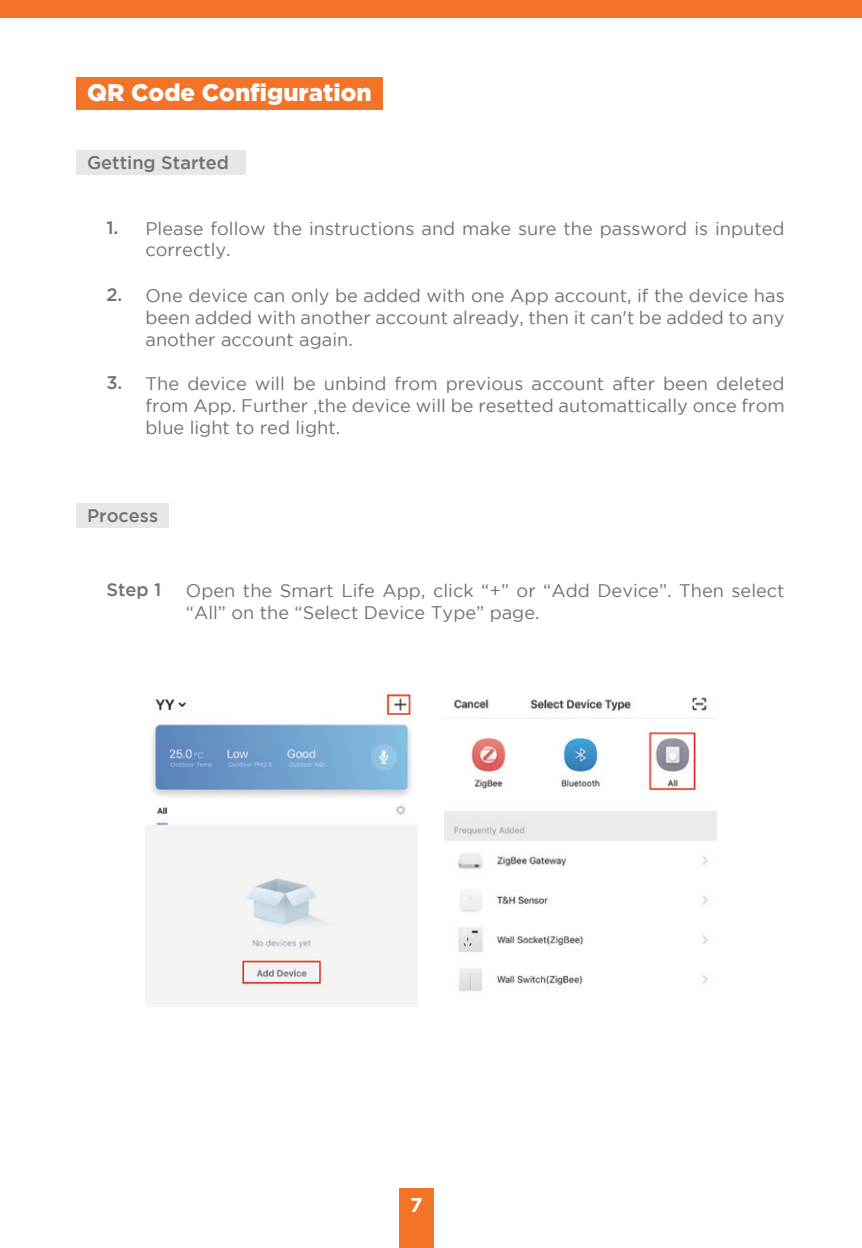
<style>
.page{position:relative;width:862px;height:1248px;background:#fff}
.page>*{position:absolute;margin:0;border:0;box-sizing:border-box;transform-origin:0 0}
.t1{font:900 24px "Gotham";color:#fff}
.t2{font:700 20px "Gotham";color:#fff}
.t3{font:18px/22px "Gotham";color:#717176}
.t4{font:500 18px "Gotham";color:#717176}
.s1{font-weight:500}
</style>
<div class="page">
<img style="left:145px;top:693px;width:272px;height:313px">
<img style="left:444px;top:697px;width:273px;height:295px">
<div style="left:0;top:0;width:862px;height:17px;background:#f37428"></div>
<div style="left:76px;top:150px;width:170px;height:25px;background:#e8e6e8"></div>
<div style="left:76px;top:77px;width:307px;height:33px;background:#f37428"></div>
<div style="left:76px;top:502px;width:93px;height:25px;background:#e8e6e8"></div>
<div style="left:399px;top:1188px;width:35px;height:59px;background:#f37327"></div>
<h1 class="t1" style="left:87px;top:78px;width:286px">QR Code Configuration</h1>
<p class="t4" style="left:87px;top:153px;width:144px">Getting Started</p>
<p class="t3" style="left:145px;top:217px;width:640px;text-indent:-39px"><span class="s1">1.</span> Please follow the instructions and make sure the password is inputed correctly.</p>
<p class="t3" style="left:145px;top:284px;width:641px;text-align:justify;text-indent:-39px"><span class="s1">2.</span> One device can only be added with one App account, if the device has been added with another account already, then it can't be added to any another account again.</p>
<p class="t3" style="left:145px;top:372px;width:640px;text-align:justify;text-indent:-39px"><span class="s1">3.</span> The device will be unbind from previous account after been deleted from App. Further ,the device will be resetted automattically once from blue light to red light.</p>
<p class="t4" style="left:87px;top:505px;width:73px">Process</p>
<p class="t3" style="left:186px;top:579px;width:600px;text-indent:-80px"><span class="s1">Step 1</span> Open the Smart Life App, click “+” or “Add Device”. Then select “All” on the “Select Device Type” page.</p>
<p class="t2" style="left:410px;top:1192px;width:14px">7</p>
</div>
